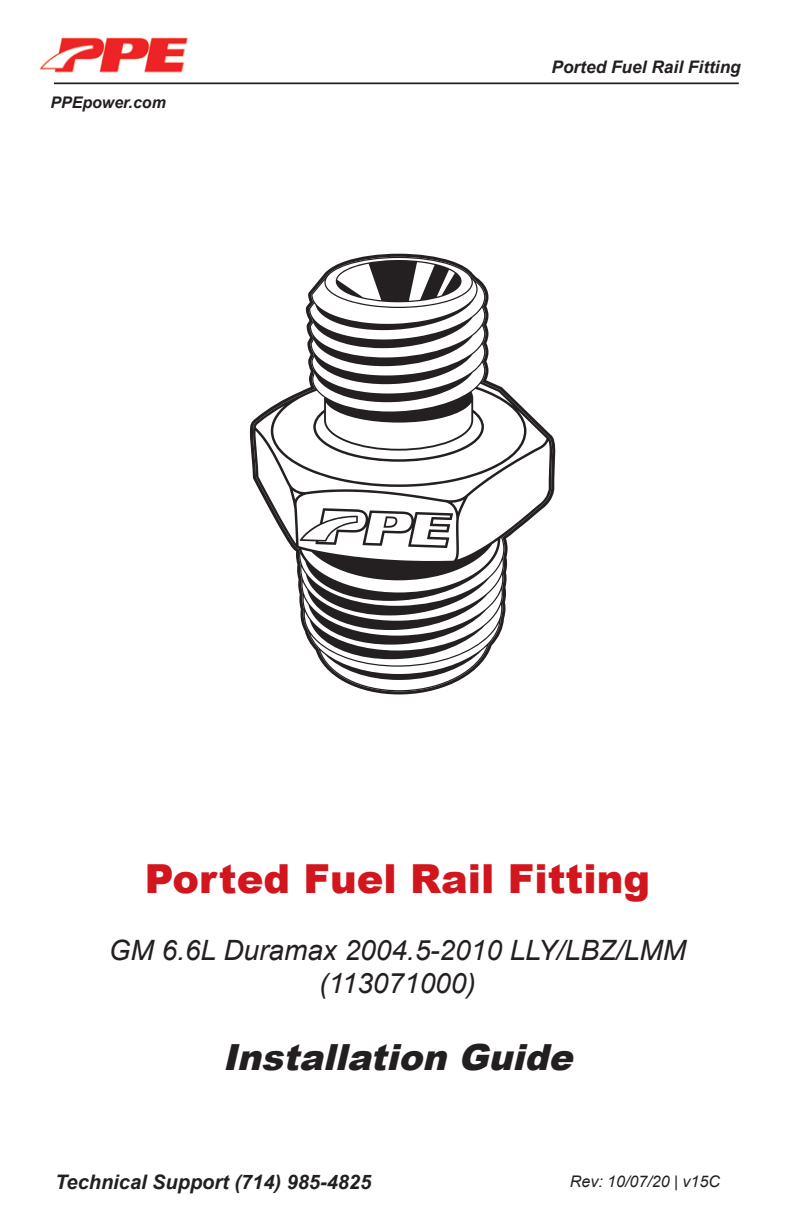
<style>
.page{position:relative;width:792px;height:1224px;background:#fff}
.page>*{position:absolute;margin:0;border:0;box-sizing:border-box;transform-origin:0 0}
.t1{font:900 40px "Arial";color:#d2161e}
.t2{font:italic 900 36px "Arial";color:#231f20}
.t3{font:italic 28px "Arial";color:#231f20}
.t4{font:italic 700 20px "Arial";color:#231f20}
.t5{font:italic 700 17.2px "Arial";color:#231f20}
.t6{font:italic 16px "Arial";color:#231f20}
.t7{font:italic 700 16px "Arial";color:#231f20}
</style>
<div class="page">
<img style="left:39px;top:37px;width:149px;height:36px">
<hr style="left:54px;top:82px;width:685px;height:2px;background:#231f20">
<svg style="left:250px;top:254px;width:306px;height:440px"></svg>
<svg style="left:253px;top:257px;width:300px;height:434px"></svg>
<svg style="left:255px;top:258px;width:295px;height:432px"></svg>
<p class="t7" style="left:50px;top:92px;width:117px">PPEpower.com</p>
<p class="t5" style="left:551px;top:56px;width:191px">Ported Fuel Rail Fitting</p>
<p class="t1" style="left:145px;top:849px;width:507px">Ported Fuel Rail Fitting</p>
<p class="t3" style="left:109px;top:932px;width:579px">GM 6.6L Duramax 2004.5-2010 LLY/LBZ/LMM</p>
<p class="t3" style="left:319px;top:965px;width:158px">(113071000)</p>
<p class="t2" style="left:223px;top:1031px;width:362px">Installation Guide</p>
<p class="t4" style="left:55px;top:1168px;width:318px">Technical Support (714) 985-4825</p>
<p class="t6" style="left:570px;top:1171px;width:152px">Rev: 10/07/20 | v15C</p>
</div>
